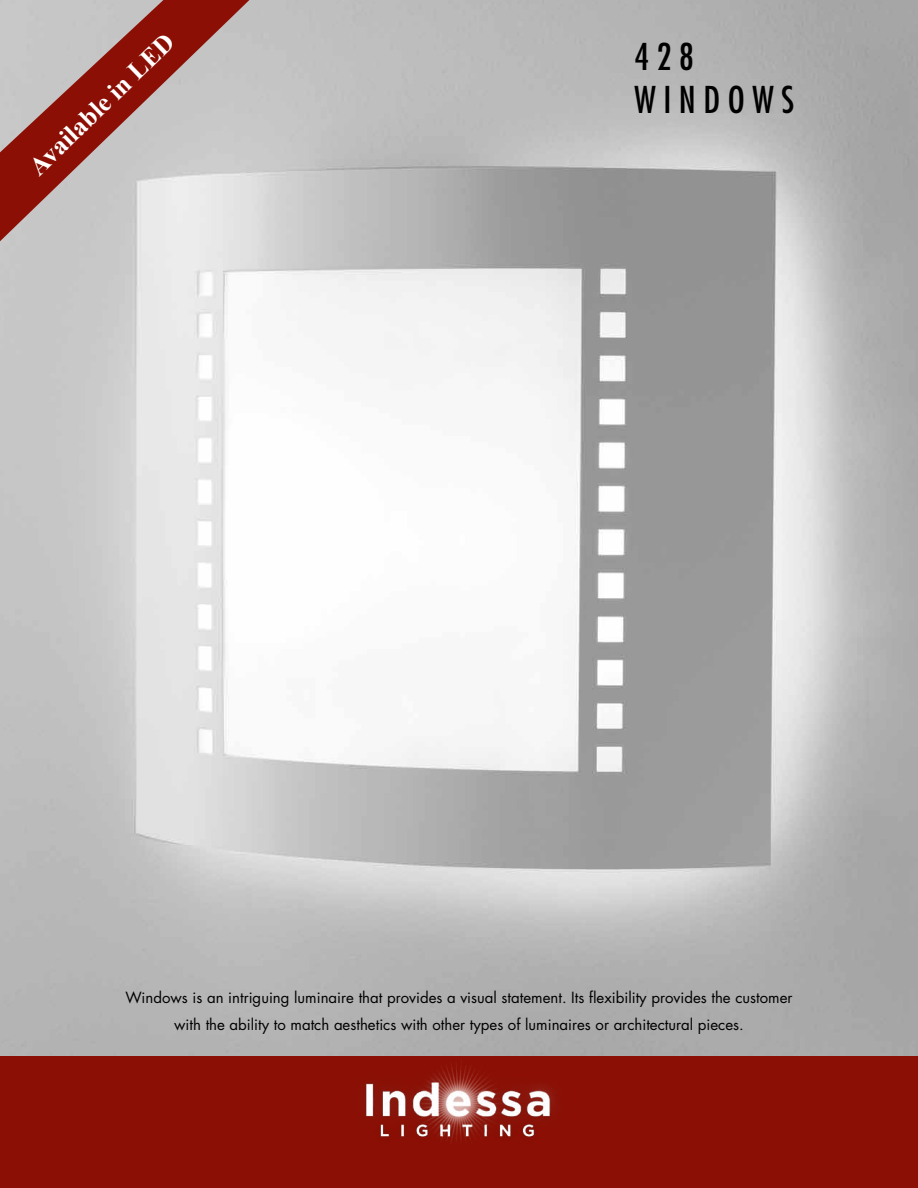
<style>
.page{position:relative;width:918px;height:1188px;background:#fff}
.page>*{position:absolute;margin:0;border:0;box-sizing:border-box;transform-origin:0 0}
.t1{font:condensed 36px/43.2px "Futura Std";letter-spacing:.21em;color:#000}
.t2{font:700 25.8px "Times New Roman";color:#fff}
.t3{font:15px/27px "Futura Std";color:#000;text-align:center}
</style>
<div class="page">
<img style="left:0;top:0;width:918px;height:1057px">
<svg style="left:0;top:0;width:249px;height:241px;background:#b99491"></svg>
<div style="left:0;top:1057px;width:918px;height:131px;background:#8b0f04"></div>
<img style="left:345px;top:1037px;width:227px;height:104px">
<h2 class="t2" style="left:21px;top:158px;width:192px;rotate:-44deg">Available in LED</h2>
<h1 class="t1" style="left:634px;top:35px;width:161px">428<br>WINDOWS</h1>
<p class="t3" style="left:126px;top:984px;width:668px">Windows is an intriguing luminaire that provides a visual statement. Its flexibility provides the customer with the ability to match aesthetics with other types of luminaires or architectural pieces.</p>
</div>
